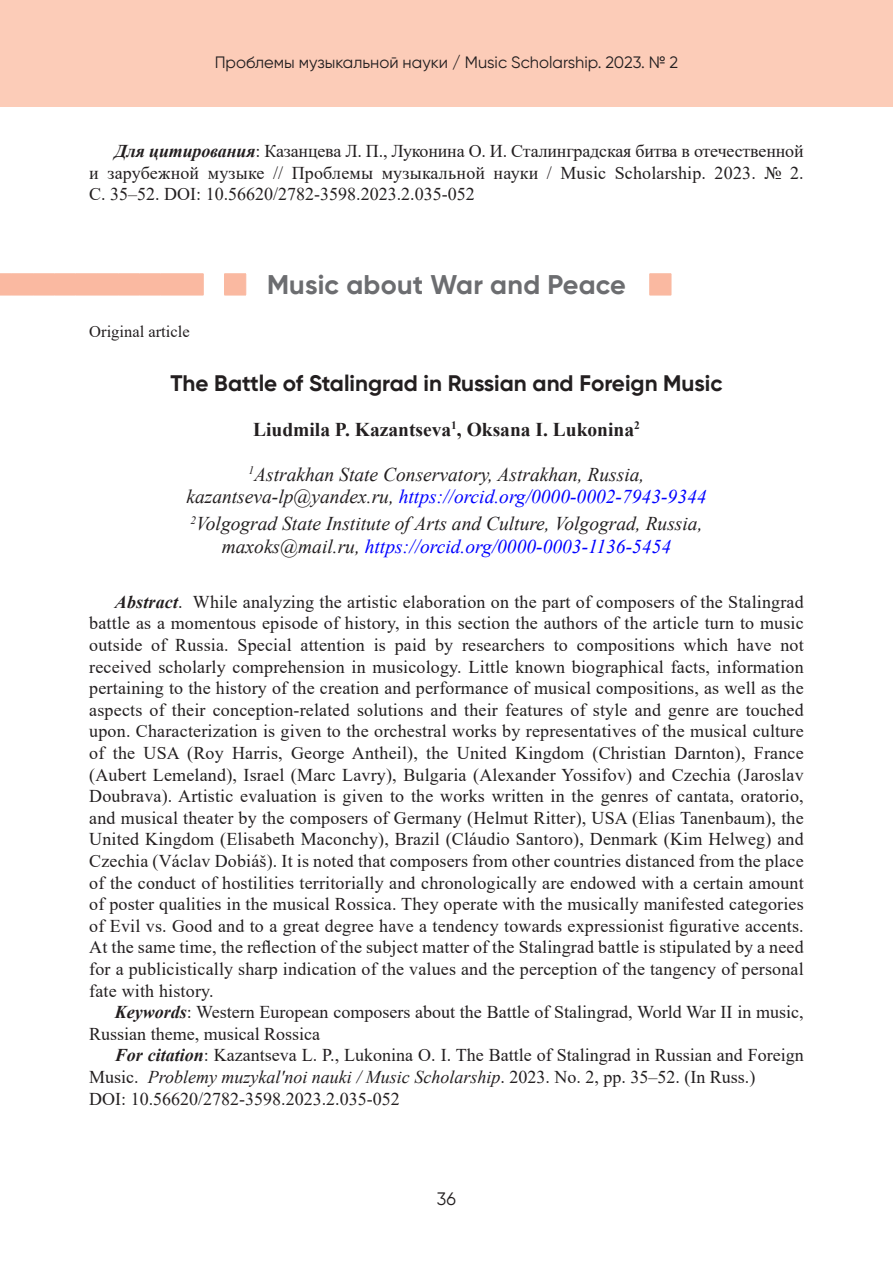
<style>
.page{position:relative;width:893px;height:1263px;background:#fff}
.page>*{position:absolute;margin:0;border:0;box-sizing:border-box;transform-origin:0 0}
.Рубрика{font:700 27px "Gilroy";letter-spacing:.01em;color:#6c6d70}
.Заголовок{font:700 22.5px "Gilroy";color:#231f20}
.Академия{font:italic 19.5px "Times New Roman";color:#00f}
.Академия-2{font:italic 19.5px "Times New Roman";color:#231f20}
.Автор{font:700 19.5px "Times New Roman";color:#231f20}
.Литература{font:18px/21.6px "Times New Roman";color:#231f20;text-align:justify}
.Литература_DOI{font:18px "Times New Roman";color:#231f20}
.t1{font:18px "Gilroy";color:#231f20}
.t2{font:16.5px "Gilroy";color:#231f20}
.Удк{font:16.5px "Times New Roman";color:#231f20}
.s1{font-weight:700;font-style:italic}
.s2{color:#231f20}
.s3{font-style:italic}
</style>
<div class="page">
<div style="left:0;top:0;width:893px;height:107px;background:#fcccb8"></div>
<svg style="left:0;top:273px;width:672px;height:23px"></svg>
<p class="t2" style="left:215px;top:53px;width:465px">Проблемы музыкальной науки / Music Scholarship. 2023. № 2</p>
<p class="Литература" style="left:89px;top:140px;width:716px;text-indent:26px"><span class="s1">Для цитирования</span>: Казанцева Л. П., Луконина О. И. Сталинградская битва в отечественной и зарубежной музыке // Проблемы музыкальной науки / Music Scholarship. 2023. № 2.<br>С. 35–52. DOI: 10.56620/2782-3598.2023.2.035-052</p>
<p class="Рубрика" style="left:267px;top:267px;width:360px">Music about War and Peace</p>
<p class="Удк" style="left:89px;top:320px;width:102px">Original article</p>
<p class="Заголовок" style="left:170px;top:369px;width:553px">The Battle of Stalingrad in Russian and Foreign Music</p>
<p class="Автор" style="left:253px;top:415px;width:388px">Liudmila P. Kazantseva<sup>1</sup>, Oksana I. Lukonina<sup>2</sup></p>
<p class="Академия-2" style="left:249px;top:461px;width:397px"><sup>1</sup>Astrakhan State Conservatory, Astrakhan, Russia,</p>
<p class="Академия" style="left:186px;top:483px;width:522px"><span class="s2">kazantseva-lp@yandex.ru,</span> https://orcid.org/0000-0002-7943-9344</p>
<p class="Академия-2" style="left:190px;top:510px;width:514px"><sup>2</sup>Volgograd State Institute of Arts and Culture, Volgograd, Russia,</p>
<p class="Академия" style="left:222px;top:533px;width:451px"><span class="s2">maxoks@mail.ru,</span> https://orcid.org/0000-0003-1136-5454</p>
<p class="Литература" style="left:89px;top:590px;width:716px;text-indent:26px"><span class="s1">Abstract</span>. While analyzing the artistic elaboration on the part of composers of the Stalingrad battle as a momentous episode of history, in this section the authors of the article turn to music outside of Russia. Special attention is paid by researchers to compositions which have not received scholarly comprehension in musicology. Little known biographical facts, information pertaining to the history of the creation and performance of musical compositions, as well as the aspects of their conception-related solutions and their features of style and genre are touched upon. Characterization is given to the orchestral works by representatives of the musical culture of the USA (Roy Harris, George Antheil), the United Kingdom (Christian Darnton), France (Aubert Lemeland), Israel (Marc Lavry), Bulgaria (Alexander Yossifov) and Czechia (Jaroslav Doubrava). Artistic evaluation is given to the works written in the genres of cantata, oratorio, and musical theater by the composers of Germany (Helmut Ritter), USA (Elias Tanenbaum), the United Kingdom (Elisabeth Maconchy), Brazil (Cláudio Santoro), Denmark (Kim Helweg) and Czechia (Václav Dobiáš). It is noted that composers from other countries distanced from the place of the conduct of hostilities territorially and chronologically are endowed with a certain amount of poster qualities in the musical Rossica. They operate with the musically manifested categories of Evil vs. Good and to a great degree have a tendency towards expressionist figurative accents.<br>At the same time, the reflection of the subject matter of the Stalingrad battle is stipulated by a need for a publicistically sharp indication of the values and the perception of the tangency of personal fate with history.</p>
<p class="Литература" style="left:89px;top:1001px;width:716px;text-indent:26px"><span class="s1">Keywords</span>: Western European composers about the Battle of Stalingrad, World War II in music,<br>Russian theme, musical Rossica</p>
<p class="Литература" style="left:89px;top:1044px;width:716px;text-indent:26px"><span class="s1">For citation</span>: Kazantseva L. P., Lukonina O. I. The Battle of Stalingrad in Russian and Foreign<br>Music. <span class="s3">Problemy muzykal'noi nauki / Music Scholarship</span>. 2023. No. 2, pp. 35–52. (In Russ.)</p>
<p class="Литература_DOI" style="left:89px;top:1086px;width:312px">DOI: 10.56620/2782-3598.2023.2.035-052</p>
<p class="t1" style="left:437px;top:1188px;width:21px">36</p>
</div>
